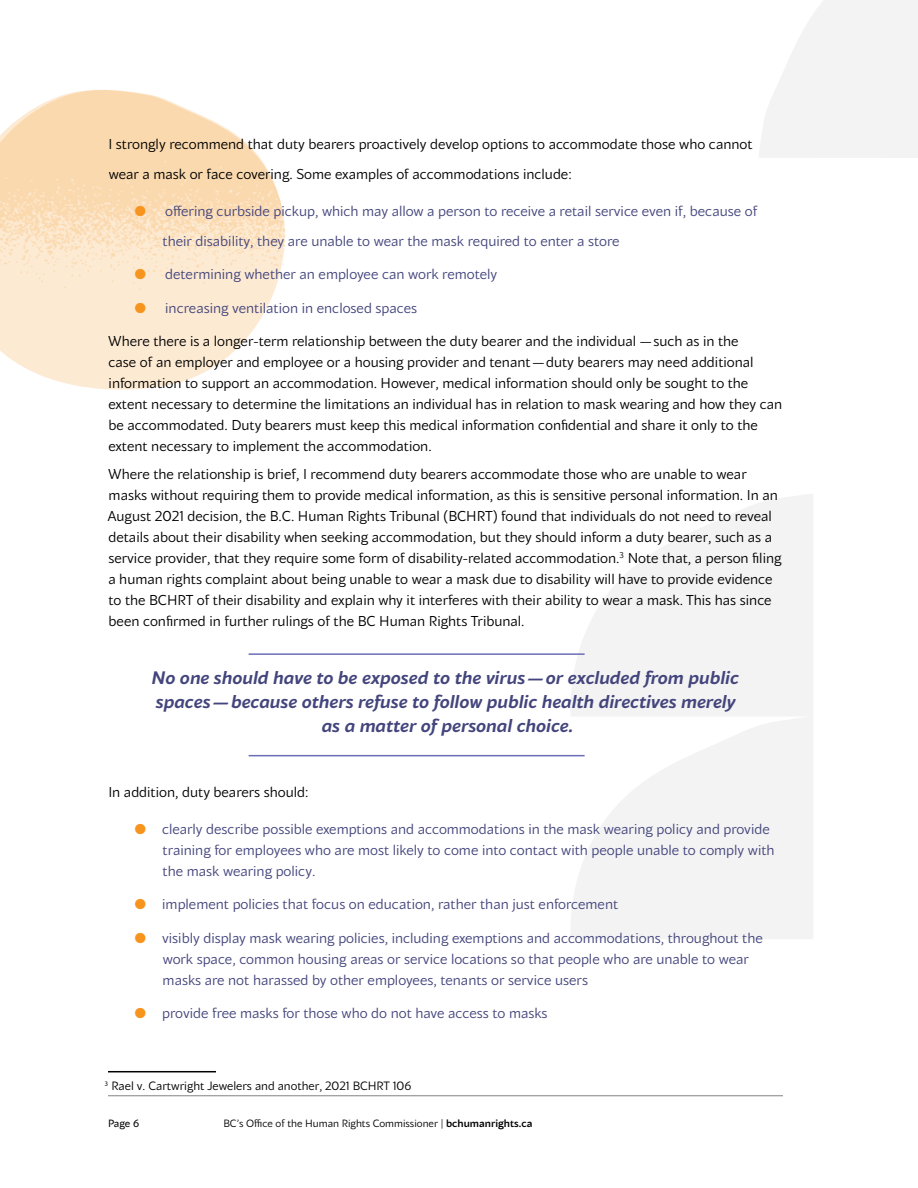
<style>
.page{position:relative;width:918px;height:1188px;background:#fff}
.page>*{position:absolute;margin:0;border:0;box-sizing:border-box;transform-origin:0 0}
.t1{font:italic 700 18px/24px "Blacker Sans Pro";color:#43457c;text-align:center}
.t2{font:14.25px/21px "Blacker Sans Pro";color:#000}
.t3{font:14.25px/21px "Blacker Sans Pro";color:#43457c}
.t4{font:12px "Blacker Sans Pro";color:#000}
.t5{font:10.5px "Blacker Sans Pro";color:#000}
.t6{font:10.5px "Blacker Sans Pro";color:#000}
.s1{color:#f7941e}
.s2{font-weight:500}
</style>
<div class="page">
<hr style="left:108px;top:1096px;width:675px;height:1px;background:#808285">
<svg style="left:570px;top:494px;width:243px;height:445px;fill:#f3f3f3"></svg>
<svg style="left:759px;top:0;width:159px;height:158px"></svg>
<hr style="left:249px;top:653px;width:336px;height:2px;background:#6b6eb3">
<hr style="left:249px;top:755px;width:336px;height:1px;background:#6b6eb3">
<img style="left:0;top:90px;width:285px;height:300px">
<hr style="left:108px;top:1071px;width:108px;height:1px;background:#000">
<p class="t2" style="left:108px;top:129px;width:646px;line-height:30px">I strongly recommend that duty bearers proactively develop options to accommodate those who cannot wear a mask or face covering. Some examples of accommodations include:</p>
<p class="t3" style="left:163px;top:195px;width:596px;line-height:30px;text-indent:-28px"><span class="s1">●</span> offering curbside pickup, which may allow a person to receive a retail service even if, because of their disability, they are unable to wear the mask required to enter a store</p>
<p class="t3" style="left:135px;top:263px;width:364px"><span class="s1">●</span> determining whether an employee can work remotely</p>
<p class="t3" style="left:135px;top:297px;width:284px"><span class="s1">●</span> increasing ventilation in enclosed spaces</p>
<p class="t2" style="left:108px;top:330px;width:676px">Where there is a longer-term relationship between the duty bearer and the individual —such as in the<br>case of an employer and employee or a housing provider and tenant—duty bearers may need additional information to support an accommodation. However, medical information should only be sought to the extent necessary to determine the limitations an individual has in relation to mask wearing and how they can be accommodated. Duty bearers must keep this medical information confidential and share it only to the extent necessary to implement the accommodation.</p>
<p class="t2" style="left:108px;top:463px;width:675px">Where the relationship is brief, I recommend duty bearers accommodate those who are unable to wear masks without requiring them to provide medical information, as this is sensitive personal information. In an August 2021 decision, the B.C. Human Rights Tribunal (BCHRT) found that individuals do not need to reveal details about their disability when seeking accommodation, but they should inform a duty bearer, such as a service provider, that they require some form of disability-related accommodation.<sup>3</sup> Note that, a person filing a human rights complaint about being unable to wear a mask due to disability will have to provide evidence to the BCHRT of their disability and explain why it interferes with their ability to wear a mask. This has since been confirmed in further rulings of the BC Human Rights Tribunal.</p>
<p class="t1" style="left:152px;top:665px;width:589px">No one should have to be exposed to the virus—or excluded from public spaces—because others refuse to follow public health directives merely as a matter of personal choice.</p>
<p class="t2" style="left:108px;top:781px;width:202px">In addition, duty bearers should:</p>
<p class="t3" style="left:163px;top:818px;width:613px;text-indent:-28px"><span class="s1">●</span> clearly describe possible exemptions and accommodations in the mask wearing policy and provide training for employees who are most likely to come into contact with people unable to comply with the mask wearing policy.</p>
<p class="t3" style="left:135px;top:893px;width:485px"><span class="s1">●</span> implement policies that focus on education, rather than just enforcement</p>
<p class="t3" style="left:163px;top:927px;width:602px;text-indent:-28px"><span class="s1">●</span> visibly display mask wearing policies, including exemptions and accommodations, throughout the work space, common housing areas or service locations so that people who are unable to wear masks are not harassed by other employees, tenants or service users</p>
<p class="t3" style="left:135px;top:1003px;width:414px"><span class="s1">●</span> provide free masks for those who do not have access to masks</p>
<p class="t4" style="left:105px;top:1078px;width:308px">3 Rael v. Cartwright Jewelers and another, 2021 BCHRT 106</p>
<p class="t6" style="left:108px;top:1117px;width:32px">Page 6</p>
<p class="t5" style="left:224px;top:1117px;width:311px">BC’s Office of the Human Rights Commissioner | <span class="s2">bchumanrights.ca</span></p>
</div>
